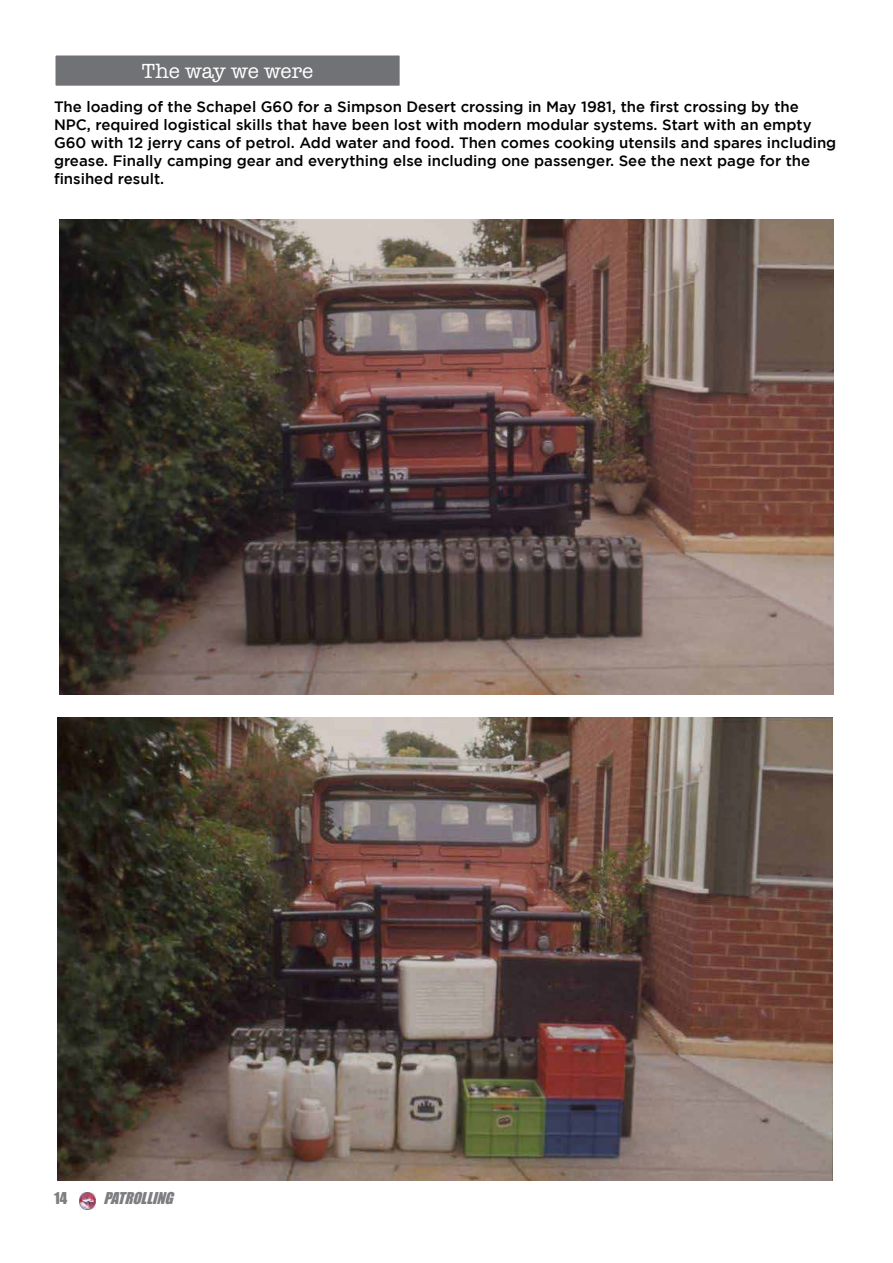
<style>
.page{position:relative;width:893px;height:1263px;background:#fff}
.page>*{position:absolute;margin:0;border:0;box-sizing:border-box;transform-origin:0 0}
.t1{font:21px "American Typewriter";color:#fff}
.t2{font:500 15px/18px "Gotham";color:#000}
.t3{font:italic 15px "Impact";color:#7c7e81}
.t4{font:15px "Impact";color:#7c7e81}
</style>
<div class="page">
<img style="left:79px;top:1192px;width:17px;height:17px">
<div style="left:55px;top:55px;width:345px;height:31px;background:#717275"></div>
<div style="left:54px;top:54px;width:347px;height:33px;border:2px solid #fff"></div>
<img style="left:59px;top:220px;width:775px;height:474px">
<img style="left:58px;top:717px;width:774px;height:463px">
<h1 class="t1" style="left:142px;top:55px;width:173px">The way we were</h1>
<p class="t2" style="left:54px;top:97px;width:784px">The loading of the Schapel G60 for a Simpson Desert crossing in May 1981, the first crossing by the NPC, required logistical skills that have been lost with modern modular systems. Start with an empty G60 with 12 jerry cans of petrol. Add water and food. Then comes cooking utensils and spares including grease. Finally camping gear and everything else including one passenger. See the next page for the finsihed result.</p>
<p class="t4" style="left:54px;top:1186px;width:15px">14</p>
<p class="t3" style="left:104px;top:1186px;width:76px">PATROLLING</p>
</div>
